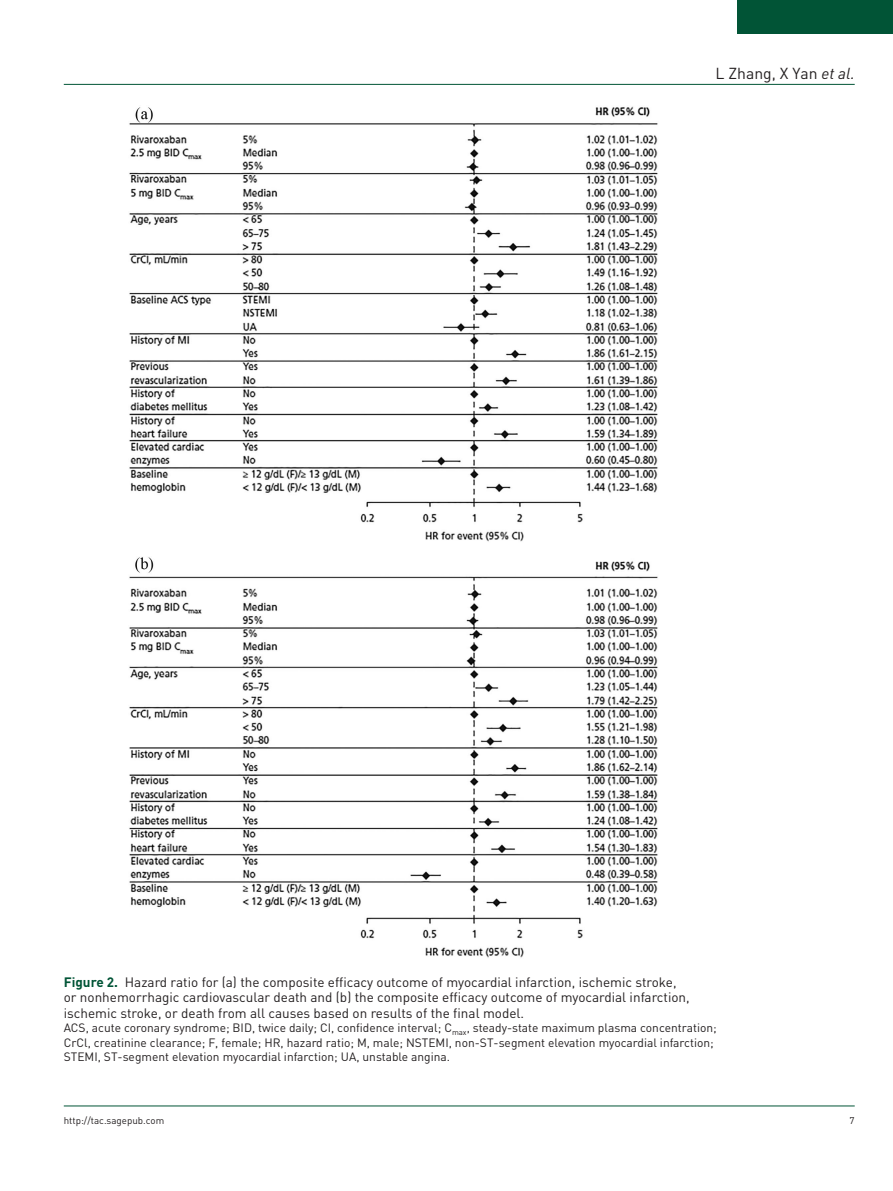
<style>
.page{position:relative;width:893px;height:1191px;background:#fff}
.page>*{position:absolute;margin:0;border:0;box-sizing:border-box;transform-origin:0 0}
.t1{font:15.75px "DIN";color:#231f20}
.t2{font:13.5px/15.8px "DIN";color:#231f20}
.t3{font:12px/14.2px "DIN";color:#231f20}
.t4{font:9.75px "DIN";color:#231f20}
.s1{font-style:italic}
.s2{font-weight:700;color:#015436}
</style>
<div class="page">
<hr style="left:64px;top:84px;width:791px;height:1px;background:#015436">
<hr style="left:64px;top:1105px;width:791px;height:1px;background:#015436">
<div style="left:738px;top:0;width:155px;height:34px;background:#015436"></div>
<img style="left:129px;top:106px;width:529px;height:852px">
<h1 class="t1" style="left:715px;top:63px;width:141px">L Zhang, X Yan <span class="s1">et al.</span></h1>
<p class="t2" style="left:64px;top:973px;width:627px"><span class="s2">Figure 2.</span> Hazard ratio for (a) the composite efficacy outcome of myocardial infarction, ischemic stroke, or nonhemorrhagic cardiovascular death and (b) the composite efficacy outcome of myocardial infarction, ischemic stroke, or death from all causes based on results of the final model.</p>
<p class="t3" style="left:64px;top:1020px;width:654px">ACS, acute coronary syndrome; BID, twice daily; CI, confidence interval; C<sub>max</sub>, steady-state maximum plasma concentration;<br>CrCl, creatinine clearance; F, female; HR, hazard ratio; M, male; NSTEMI, non-ST-segment elevation myocardial infarction;<br>STEMI, ST-segment elevation myocardial infarction; UA, unstable angina.</p>
<p class="t4" style="left:64px;top:1114px;width:102px">http://tac.sagepub.com</p>
<p class="t4" style="left:850px;top:1114px;width:7px">7</p>
</div>
